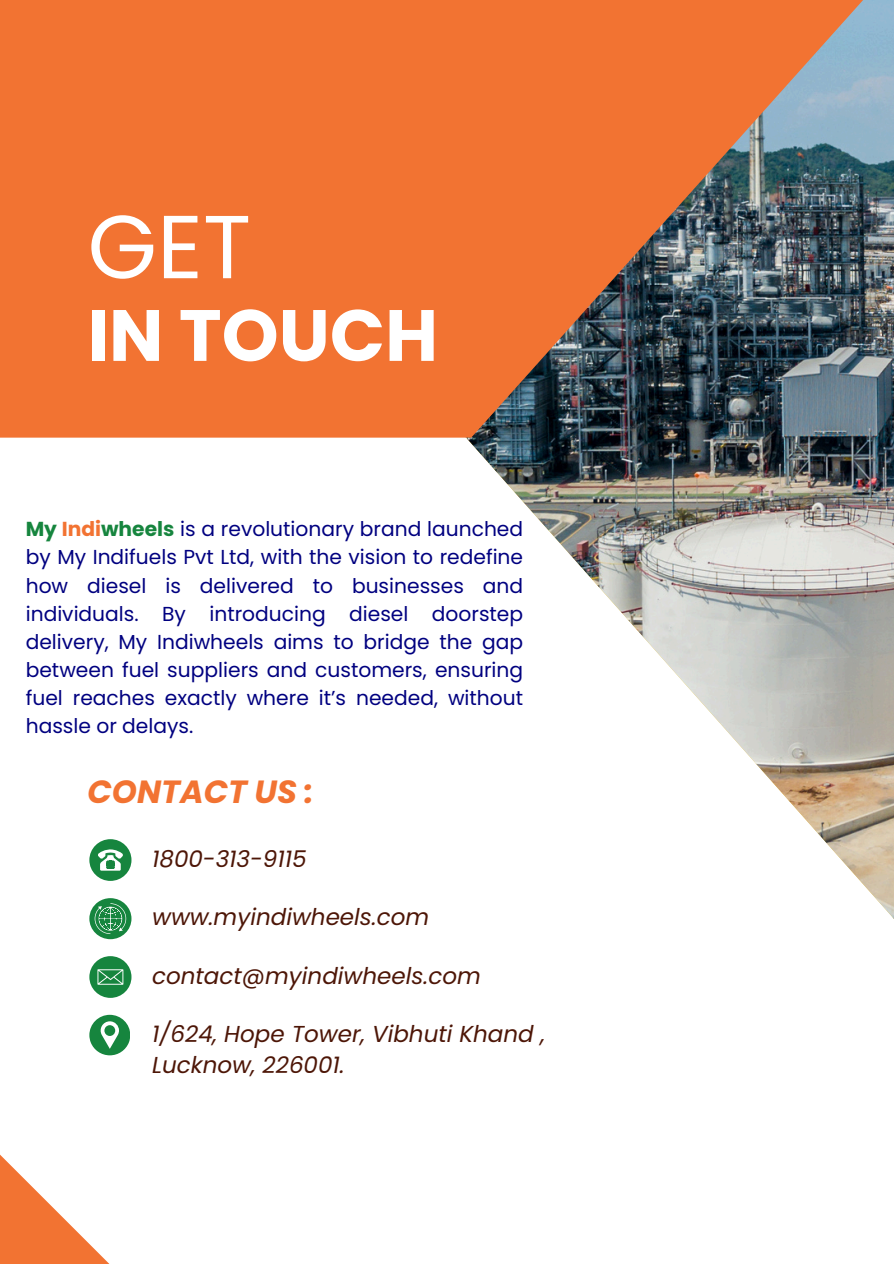
<style>
.page{position:relative;width:894px;height:1264px;background:#fff}
.page>*{position:absolute;margin:0;border:0;box-sizing:border-box;transform-origin:0 0}
.t1{font:89.25px "Poppins";color:#fff}
.t2{font:700 72.45px "Poppins";color:#fff}
.t3{font:italic 700 32.1px "Poppins";color:#f27332}
.t4{font:italic 23.1px/31.5px "Poppins";color:#4d1607}
.t5{font:20.25px/28.2px "Poppins";color:#000080;text-align:justify}
.s1{font-weight:700;color:#16853e}
.s2{font-weight:700;color:#f27332}
</style>
<div class="page">
<img style="left:68px;top:437px;width:825px;height:539px">
<svg style="left:0;top:0;width:893px;height:437px;background:#c86e41"></svg>
<svg style="left:89px;top:839px;width:42px;height:41px"></svg>
<svg style="left:89px;top:1014px;width:41px;height:41px"></svg>
<svg style="left:89px;top:898px;width:42px;height:41px"></svg>
<svg style="left:0;top:1154px;width:109px;height:109px"></svg>
<svg style="left:89px;top:956px;width:42px;height:41px"></svg>
<h1 class="t1" style="left:87px;top:184px;width:165px">GET</h1>
<h2 class="t2" style="left:87px;top:285px;width:352px">IN TOUCH</h2>
<h3 class="t5" style="left:26px;top:515px;width:499px"><span class="s1">My</span> <span class="s2">Indi</span><span class="s1">wheels</span> is a revolutionary brand launched by My Indifuels Pvt Ltd, with the vision to redefine how diesel is delivered to businesses and individuals. By introducing diesel doorstep delivery, My Indiwheels aims to bridge the gap between fuel suppliers and customers, ensuring fuel reaches exactly where it’s needed, without hassle or delays.</h3>
<h4 class="t3" style="left:87px;top:769px;width:227px">CONTACT US :</h4>
<p class="t4" style="left:152px;top:843px;width:156px">1800-313-9115</p>
<p class="t4" style="left:152px;top:901px;width:278px">www.myindiwheels.com</p>
<h5 class="t4" style="left:152px;top:960px;width:330px">contact@myindiwheels.com</h5>
<p class="t4" style="left:152px;top:1017px;width:394px">1/624, Hope Tower, Vibhuti Khand ,<br>Lucknow, 226001.</p>
</div>
